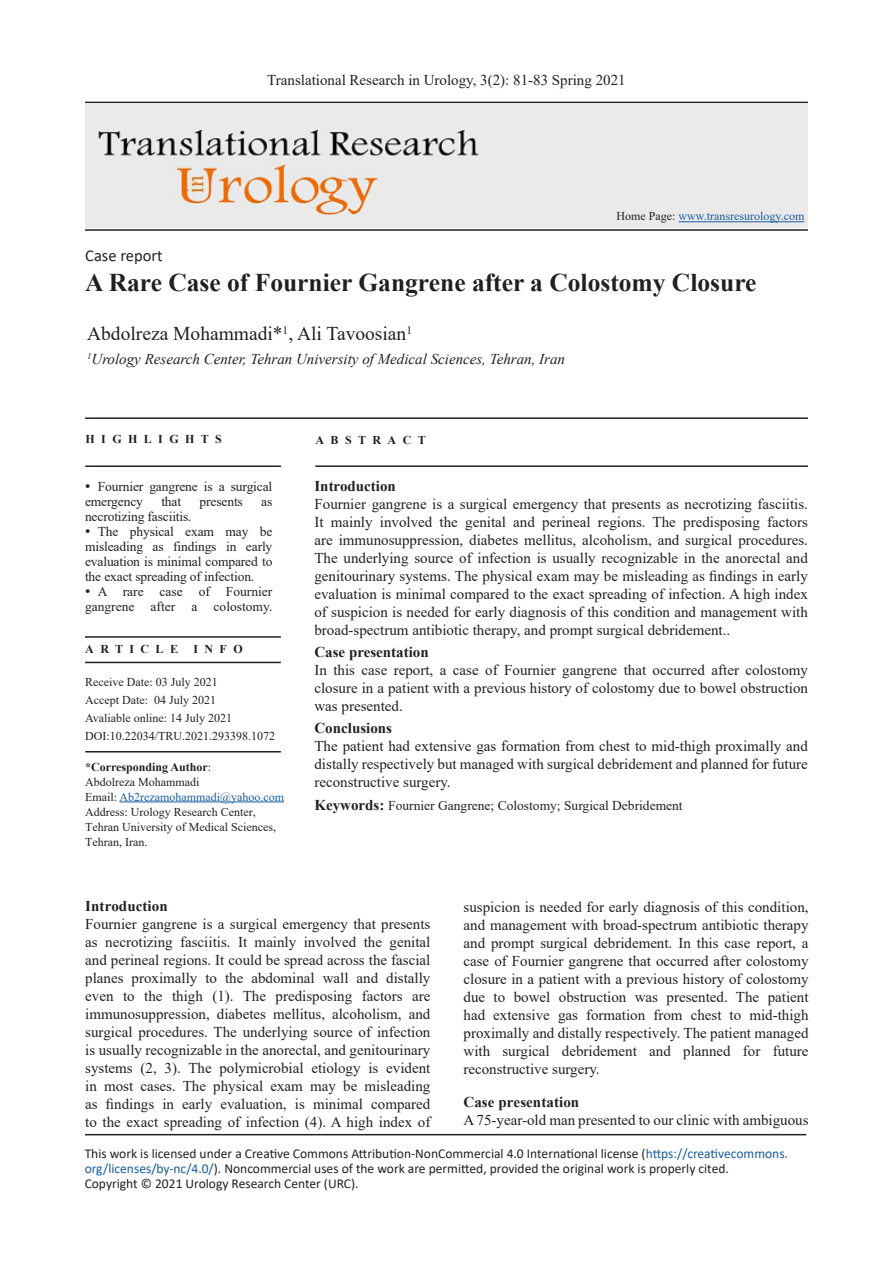
<style>
.page{position:relative;width:893px;height:1263px;background:#fff}
.page>*{position:absolute;margin:0;border:0;box-sizing:border-box;transform-origin:0 0}
.Title_Article{font:700 25.5px "Times New Roman";color:#231f20}
.t1{font:19.5px "Times New Roman";color:#231f20}
.Title_Article-2{font:16.5px "Calibri";color:#231f20}
.header_of_context{font:15px/18px "Times New Roman";color:#231f20;text-align:justify}
.main-text{font:15px/18px "Times New Roman";color:#231f20;text-align:justify}
.t2{font:italic 15px "Times New Roman";color:#231f20}
.main-text-2{font:700 15px "Times New Roman";color:#231f20}
.header_of_context-2{font:700 15px "Times New Roman";letter-spacing:.005em;color:#231f20}
.main-text-3{font:13.5px/15px "Times New Roman";letter-spacing:-.01em;color:#231f20}
.t3{font:13.5px/15px "Calibri";color:#231f20}
.t4{font:12px/15px "Times New Roman";color:#231f20}
.t5{font:12px "Times New Roman";color:#175d9e}
.t6{font:700 12px "Times New Roman";letter-spacing:.535em;color:#231f20}
.t7{font:700 12px "Times New Roman";color:#231f20}
.s1{color:#231f20}
.s2{font-size:15px}
.s3{font-weight:700;font-size:15px}
.s4{font-weight:400}
.s5{color:#175d9e}
</style>
<div class="page">
<hr style="left:85px;top:229px;width:723px;height:2px;background:#231f20">
<hr style="left:85px;top:102px;width:723px;height:1px;background:#231f20">
<img style="left:85px;top:103px;width:723px;height:125px">
<hr style="left:679px;top:221px;width:125px;height:1px;background:#175d9e">
<hr style="left:85px;top:465px;width:196px;height:2px;background:#231f20">
<hr style="left:315px;top:465px;width:493px;height:2px;background:#231f20">
<hr style="left:85px;top:417px;width:723px;height:2px;background:#231f20">
<hr style="left:85px;top:662px;width:196px;height:1px;background:#231f20">
<hr style="left:85px;top:636px;width:196px;height:2px;background:#231f20">
<hr style="left:85px;top:1134px;width:721px;height:1px;background:#231f20">
<hr style="left:85px;top:751px;width:196px;height:1px;background:#231f20">
<hr style="left:119px;top:802px;width:165px;height:1px;background:#175d9e">
<p class="header_of_context" style="left:267px;top:71px;width:360px">Translational Research in Urology, 3(2): 81-83 Spring 2021</p>
<p class="Title_Article-2" style="left:85px;top:244px;width:79px">Case report</p>
<p class="t5" style="left:617px;top:208px;width:189px"><span class="s1">Home Page:</span> www.transresurology.com</p>
<p class="Title_Article" style="left:85px;top:264px;width:673px">A Rare Case of Fournier Gangrene after a Colostomy Closure</p>
<p class="t1" style="left:87px;top:320px;width:326px">Abdolreza Mohammadi*<sup>1</sup>, Ali Tavoosian<sup>1</sup></p>
<p class="t2" style="left:87px;top:349px;width:479px"><sup>1</sup>Urology Research Center, Tehran University of Medical Sciences, Tehran, Iran</p>
<p class="t6" style="left:85px;top:431px;width:138px">HIGHLIGHTS</p>
<p class="t6" style="left:316px;top:431px;width:112px">ABSTRACT</p>
<p class="main-text-3" style="left:85px;top:478px;width:189px"><span class="s2">•</span> Fournier gangrene is a surgical emergency</p>
<p class="main-text-2" style="left:314px;top:475px;width:83px">Introduction</p>
<p class="main-text" style="left:314px;top:494px;width:495px">Fournier gangrene is a surgical emergency that presents as necrotizing fasciitis.<br>It mainly involved the genital and perineal regions. The predisposing factors are immunosuppression, diabetes mellitus, alcoholism, and surgical procedures.<br>The underlying source of infection is usually recognizable in the anorectal and genitourinary systems. The physical exam may be misleading as findings in early evaluation is minimal compared to the exact spreading of infection. A high index of suspicion is needed for early diagnosis of this condition and management with broad-spectrum antibiotic therapy, and prompt surgical debridement..</p>
<p class="main-text-2" style="left:314px;top:641px;width:116px">Case presentation</p>
<p class="main-text" style="left:314px;top:661px;width:495px">In this case report, a case of Fournier gangrene that occurred after colostomy closure in a patient with a previous history of colostomy due to bowel obstruction was presented.</p>
<p class="main-text-2" style="left:314px;top:717px;width:79px">Conclusions</p>
<p class="main-text" style="left:314px;top:737px;width:495px">The patient had extensive gas formation from chest to mid-thigh proximally and distally respectively but managed with surgical debridement and planned for future reconstructive surgery.</p>
<p class="main-text-3" style="left:314px;top:797px;width:370px"><span class="s3">Keywords:</span> Fournier Gangrene; Colostomy; Surgical Debridement</p>
<p class="main-text-3" style="left:161px;top:493px;width:21px">that</p>
<p class="main-text-3" style="left:200px;top:493px;width:45px">presents</p>
<p class="main-text-3" style="left:261px;top:493px;width:13px">as</p>
<p class="main-text-3" style="left:85px;top:508px;width:108px">necrotizing fasciitis.</p>
<p class="main-text-3" style="left:85px;top:523px;width:189px;text-align:justify"><span class="s2">•</span> The physical exam may be misleading as findings in early evaluation is minimal compared to the exact spreading of infection.</p>
<p class="main-text-3" style="left:85px;top:583px;width:189px"><span class="s2">•</span> A rare case of Fournier gangrene after a colostomy.</p>
<p class="t6" style="left:85px;top:640px;width:94px">ARTICLE</p>
<p class="t6" style="left:193px;top:640px;width:51px">INFO</p>
<p class="t4" style="left:85px;top:674px;width:134px">Receive Date: 03 July 2021</p>
<p class="t4" style="left:85px;top:692px;width:132px">Accept Date: 04 July 2021</p>
<p class="t4" style="left:85px;top:710px;width:149px">Avaliable online: 14 July 2021</p>
<p class="t4" style="left:85px;top:728px;width:191px">DOI:10.22034/TRU.2021.293398.1072</p>
<p class="t7" style="left:85px;top:758px;width:128px">*Corresponding Author<span class="s4">:</span></p>
<p class="t4" style="left:85px;top:774px;width:116px">Abdolreza Mohammadi</p>
<p class="t5" style="left:85px;top:788px;width:201px"><span class="s1">Email:</span> Ab2rezamohammadi@yahoo.com</p>
<p class="t4" style="left:85px;top:804px;width:192px">Address: Urology Research Center,<br>Tehran University of Medical Sciences,<br>Tehran, Iran.</p>
<p class="header_of_context-2" style="left:85px;top:895px;width:84px">Introduction</p>
<p class="header_of_context" style="left:85px;top:915px;width:347px">Fournier gangrene is a surgical emergency that presents as necrotizing fasciitis. It mainly involved the genital and perineal regions. It could be spread across the fascial planes proximally to the abdominal wall and distally even to the thigh (1). The predisposing factors are immunosuppression, diabetes mellitus, alcoholism, and surgical procedures. The underlying source of infection is usually recognizable in the anorectal, and genitourinary systems (2, 3). The polymicrobial etiology is evident in most cases. The physical exam may be misleading as findings in early evaluation, is minimal compared to the exact spreading of infection (4). A high index of</p>
<p class="header_of_context" style="left:463px;top:897px;width:347px">suspicion is needed for early diagnosis of this condition, and management with broad-spectrum antibiotic therapy and prompt surgical debridement. In this case report, a case of Fournier gangrene that occurred after colostomy closure in a patient with a previous history of colostomy due to bowel obstruction was presented. The patient had extensive gas formation from chest to mid-thigh proximally and distally respectively. The patient managed with surgical debridement and planned for future reconstructive surgery.</p>
<p class="header_of_context-2" style="left:463px;top:1091px;width:117px">Case presentation</p>
<p class="header_of_context" style="left:463px;top:1110px;width:347px">A 75-year-old man presented to our clinic with ambiguous</p>
<p class="t3" style="left:85px;top:1145px;width:705px">This work is licensed under a Creative Commons Attribution-NonCommercial 4.0 International license (<span class="s5">https://creativecommons. org/licenses/by-nc/4.0/</span>). Noncommercial uses of the work are permitted, provided the original work is properly cited.</p>
<p class="t3" style="left:85px;top:1175px;width:275px">Copyright © 2021 Urology Research Center (URC).</p>
</div>
